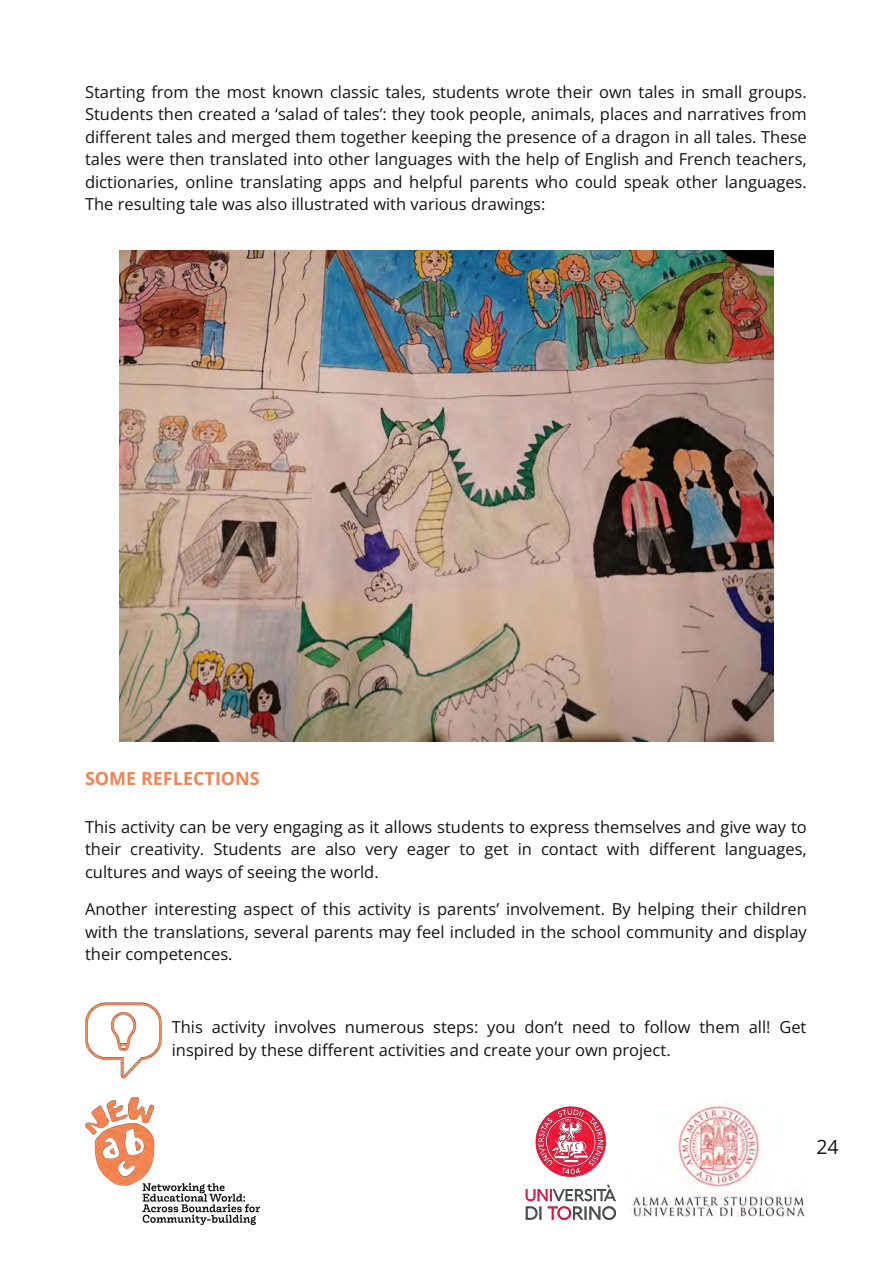
<style>
.page{position:relative;width:893px;height:1263px;background:#fff}
.page>*{position:absolute;margin:0;border:0;box-sizing:border-box;transform-origin:0 0}
.t1{font:19.5px "Open Sans";color:#161413}
.t2{font:700 18px "Open Sans";color:#f18354}
.t3{font:16.5px/22.5px "Open Sans";color:#161413;text-align:justify}
</style>
<div class="page">
<img style="left:85px;top:1097px;width:174px;height:128px">
<img style="left:632px;top:1105px;width:176px;height:111px">
<img style="left:525px;top:1106px;width:91px;height:114px">
<img style="left:85px;top:1002px;width:77px;height:76px">
<img style="left:119px;top:251px;width:655px;height:491px">
<p class="t3" style="left:85px;top:80px;width:723px">Starting from the most known classic tales, students wrote their own tales in small groups.<br>Students then created a ‘salad of tales’: they took people, animals, places and narratives from different tales and merged them together keeping the presence of a dragon in all tales. These tales were then translated into other languages with the help of English and French teachers, dictionaries, online translating apps and helpful parents who could speak other languages.<br>The resulting tale was also illustrated with various drawings:</p>
<p class="t2" style="left:85px;top:766px;width:176px">SOME REFLECTIONS</p>
<p class="t3" style="left:85px;top:815px;width:723px">This activity can be very engaging as it allows students to express themselves and give way to their creativity. Students are also very eager to get in contact with different languages, cultures and ways of seeing the world.</p>
<p class="t3" style="left:85px;top:898px;width:723px">Another interesting aspect of this activity is parents’ involvement. By helping their children with the translations, several parents may feel included in the school community and display their competences.</p>
<p class="t3" style="left:172px;top:1015px;width:636px">This activity involves numerous steps: you don’t need to follow them all! Get inspired by these different activities and create your own project.</p>
<p class="t1" style="left:816px;top:1133px;width:24px">24</p>
</div>
